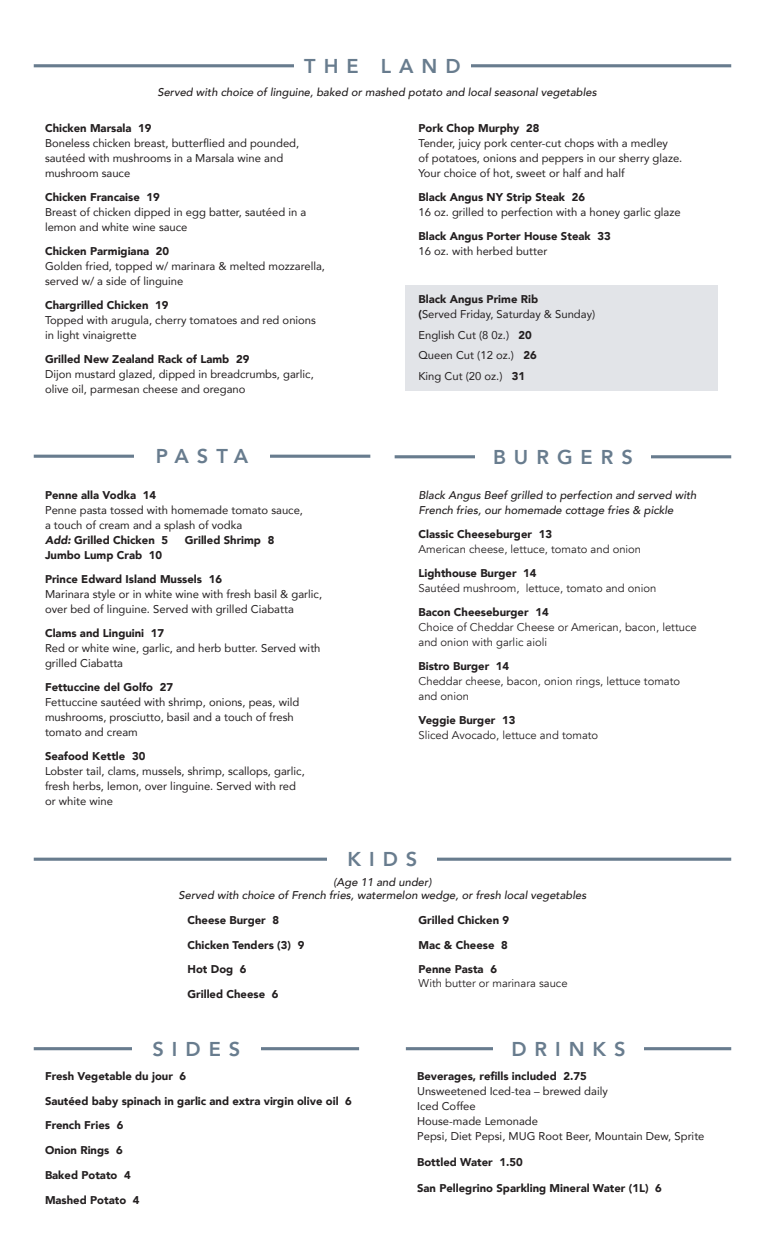
<style>
.page{position:relative;width:765px;height:1260px;background:#fff}
.page>*{position:absolute;margin:0;border:0;box-sizing:border-box;transform-origin:0 0}
.t1{font:800 20px "Avenir";letter-spacing:.4em;color:#687c8e}
.t2{font:11.25px/15px "Avenir";color:#231f20}
.t3{font:900 11.25px/24.8px "Avenir";color:#231f20}
.t4{font:11.25px/15px "Avenir";color:#231f20}
.t5{font:italic 500 11.25px/15px "Avenir";color:#231f20}
.s1{font-weight:900}
.s2{font-weight:900;font-style:italic}
</style>
<div class="page">
<div style="left:405px;top:285px;width:313px;height:106px;background:#e2e4e8"></div>
<hr style="left:34px;top:455px;width:336px;height:3px;background:#687c8e">
<div style="left:134px;top:443px;width:136px;height:26px;background:#fff"></div>
<hr style="left:34px;top:64px;width:697px;height:3px;background:#687c8e">
<div style="left:294px;top:53px;width:177px;height:26px;background:#fff"></div>
<hr style="left:395px;top:455px;width:336px;height:3px;background:#687c8e">
<div style="left:475px;top:444px;width:176px;height:25px;background:#fff"></div>
<hr style="left:34px;top:858px;width:697px;height:3px;background:#687c8e">
<div style="left:328px;top:846px;width:109px;height:26px;background:#fff"></div>
<hr style="left:34px;top:1047px;width:325px;height:3px;background:#687c8e">
<div style="left:132px;top:1036px;width:129px;height:25px;background:#fff"></div>
<hr style="left:406px;top:1047px;width:325px;height:3px;background:#687c8e">
<div style="left:493px;top:1036px;width:151px;height:25px;background:#fff"></div>
<h1 class="t1" style="left:304px;top:50px;width:158px">THE LAND</h1>
<p class="t5" style="left:157px;top:85px;width:441px">Served with choice of linguine, baked or mashed potato and local seasonal vegetables</p>
<p class="t3" style="left:419px;top:116px;width:122px">Pork Chop Murphy 28</p>
<p class="t2" style="left:419px;top:135px;width:265px">Tender, juicy pork center-cut chops with a medley<br>of potatoes, onions and peppers in our sherry glaze.<br>Your choice of hot, sweet or half and half</p>
<p class="t3" style="left:419px;top:185px;width:168px">Black Angus NY Strip Steak 26</p>
<p class="t2" style="left:419px;top:204px;width:264px">16 oz. grilled to perfection with a honey garlic glaze</p>
<p class="t3" style="left:419px;top:224px;width:194px">Black Angus Porter House Steak 33</p>
<p class="t2" style="left:419px;top:243px;width:130px">16 oz. with herbed butter</p>
<p class="t2" style="left:419px;top:291px;width:178px"><span class="s1">Black Angus Prime Rib<br>(</span>Served Friday, Saturday &amp; Sunday)</p>
<p class="t2" style="left:419px;top:324px;width:120px;line-height:20.6px">English Cut (8 0z.) <span class="s1">20<br></span>Queen Cut (12 oz.) <span class="s1">26<br></span>King Cut (20 oz.) <span class="s1">31</span></p>
<p class="t3" style="left:45px;top:116px;width:108px">Chicken Marsala 19</p>
<p class="t2" style="left:45px;top:135px;width:256px">Boneless chicken breast, butterflied and pounded, sautéed with mushrooms in a Marsala wine and mushroom sauce</p>
<p class="t3" style="left:45px;top:185px;width:116px">Chicken Francaise 19</p>
<p class="t2" style="left:45px;top:204px;width:263px">Breast of chicken dipped in egg batter, sautéed in a lemon and white wine sauce</p>
<p class="t3" style="left:45px;top:239px;width:126px">Chicken Parmigiana 20</p>
<p class="t2" style="left:45px;top:258px;width:282px">Golden fried, topped w/ marinara &amp; melted mozzarella, served w/ a side of linguine</p>
<p class="t3" style="left:45px;top:293px;width:125px">Chargrilled Chicken 19</p>
<p class="t2" style="left:45px;top:312px;width:273px">Topped with arugula, cherry tomatoes and red onions in light vinaigrette</p>
<p class="t3" style="left:45px;top:347px;width:206px">Grilled New Zealand Rack of Lamb 29</p>
<p class="t2" style="left:45px;top:366px;width:270px">Dijon mustard glazed, dipped in breadcrumbs, garlic, olive oil, parmesan cheese and oregano</p>
<h1 class="t1" style="left:156px;top:441px;width:94px">PASTA</h1>
<p class="t3" style="left:45px;top:482px;width:113px">Penne alla Vodka 14</p>
<p class="t2" style="left:45px;top:502px;width:260px">Penne pasta tossed with homemade tomato sauce, a touch of cream and a splash of vodka<br><span class="s2">Add:</span> <span class="s1">Grilled Chicken 5</span></p>
<p class="t3" style="left:185px;top:527px;width:91px">Grilled Shrimp 8</p>
<p class="t3" style="left:45px;top:543px;width:179px;line-height:24px">Jumbo Lump Crab 10<br>Prince Edward Island Mussels 16</p>
<p class="t2" style="left:45px;top:586px;width:279px">Marinara style or in white wine with fresh basil &amp; garlic, over bed of linguine. Served with grilled Ciabatta</p>
<p class="t3" style="left:45px;top:620px;width:121px">Clams and Linguini 17</p>
<p class="t2" style="left:45px;top:640px;width:277px">Red or white wine, garlic, and herb butter. Served with grilled Ciabatta</p>
<p class="t3" style="left:45px;top:674px;width:130px">Fettuccine del Golfo 27</p>
<p class="t2" style="left:45px;top:694px;width:256px">Fettuccine sautéed with shrimp, onions, peas, wild mushrooms, prosciutto, basil and a touch of fresh tomato and cream</p>
<p class="t3" style="left:45px;top:743px;width:102px">Seafood Kettle 30</p>
<p class="t2" style="left:45px;top:763px;width:261px">Lobster tail, clams, mussels, shrimp, scallops, garlic, fresh herbs, lemon, over linguine. Served with red or white wine</p>
<h1 class="t1" style="left:493px;top:441px;width:141px">BURGERS</h1>
<p class="t5" style="left:419px;top:488px;width:279px">Black Angus Beef grilled to perfection and served with<br>French fries, our homemade cottage fries &amp; pickle</p>
<p class="t3" style="left:419px;top:521px;width:135px">Classic Cheeseburger 13</p>
<p class="t4" style="left:419px;top:542px;width:224px">American cheese, lettuce, tomato and onion</p>
<p class="t3" style="left:419px;top:560px;width:120px">Lighthouse Burger 14</p>
<p class="t4" style="left:419px;top:581px;width:239px">Sautéed mushroom, lettuce, tomato and onion</p>
<p class="t3" style="left:419px;top:599px;width:132px">Bacon Cheeseburger 14</p>
<p class="t4" style="left:419px;top:620px;width:280px">Choice of Cheddar Cheese or American, bacon, lettuce and onion with garlic aioli</p>
<p class="t3" style="left:419px;top:653px;width:92px">Bistro Burger 14</p>
<p class="t4" style="left:419px;top:674px;width:263px">Cheddar cheese, bacon, onion rings, lettuce tomato and onion</p>
<p class="t3" style="left:419px;top:707px;width:98px">Veggie Burger 13</p>
<p class="t4" style="left:419px;top:728px;width:181px">Sliced Avocado, lettuce and tomato</p>
<h1 class="t1" style="left:348px;top:844px;width:71px">KIDS</h1>
<p class="t5" style="left:179px;top:875px;width:409px;line-height:13.5px;text-align:center">(Age 11 and under)<br>Served with choice of French fries, watermelon wedge, or fresh local vegetables</p>
<p class="t3" style="left:188px;top:907px;width:93px">Cheese Burger 8</p>
<p class="t3" style="left:188px;top:932px;width:118px">Chicken Tenders (3) 9</p>
<p class="t3" style="left:188px;top:957px;width:93px">Hot Dog 6<br>Grilled Cheese 6</p>
<h1 class="t1" style="left:152px;top:1033px;width:89px">SIDES</h1>
<p class="t3" style="left:45px;top:1063px;width:143px">Fresh Vegetable du jour 6</p>
<p class="t3" style="left:45px;top:1088px;width:308px">Sautéed baby spinach in garlic and extra virgin olive oil 6</p>
<p class="t3" style="left:45px;top:1113px;width:80px">French Fries 6<br>Onion Rings 6</p>
<p class="t3" style="left:45px;top:1162px;width:96px">Baked Potato 4<br>Mashed Potato 4</p>
<p class="t3" style="left:418px;top:907px;width:92px">Grilled Chicken 9</p>
<p class="t3" style="left:418px;top:932px;width:91px">Mac &amp; Cheese 8</p>
<p class="t3" style="left:418px;top:957px;width:80px">Penne Pasta 6</p>
<p class="t4" style="left:418px;top:976px;width:151px">With butter or marinara sauce</p>
<h1 class="t1" style="left:511px;top:1033px;width:116px">DRINKS</h1>
<p class="t3" style="left:417px;top:1063px;width:171px">Beverages, refills included 2.75</p>
<p class="t2" style="left:417px;top:1083px;width:289px">Unsweetened Iced-tea – brewed daily<br>Iced Coffee<br>House-made Lemonade<br>Pepsi, Diet Pepsi, MUG Root Beer, Mountain Dew, Sprite</p>
<p class="t3" style="left:417px;top:1149px;width:107px">Bottled Water 1.50</p>
<p class="t3" style="left:417px;top:1176px;width:246px">San Pellegrino Sparkling Mineral Water (1L) 6</p>
</div>
